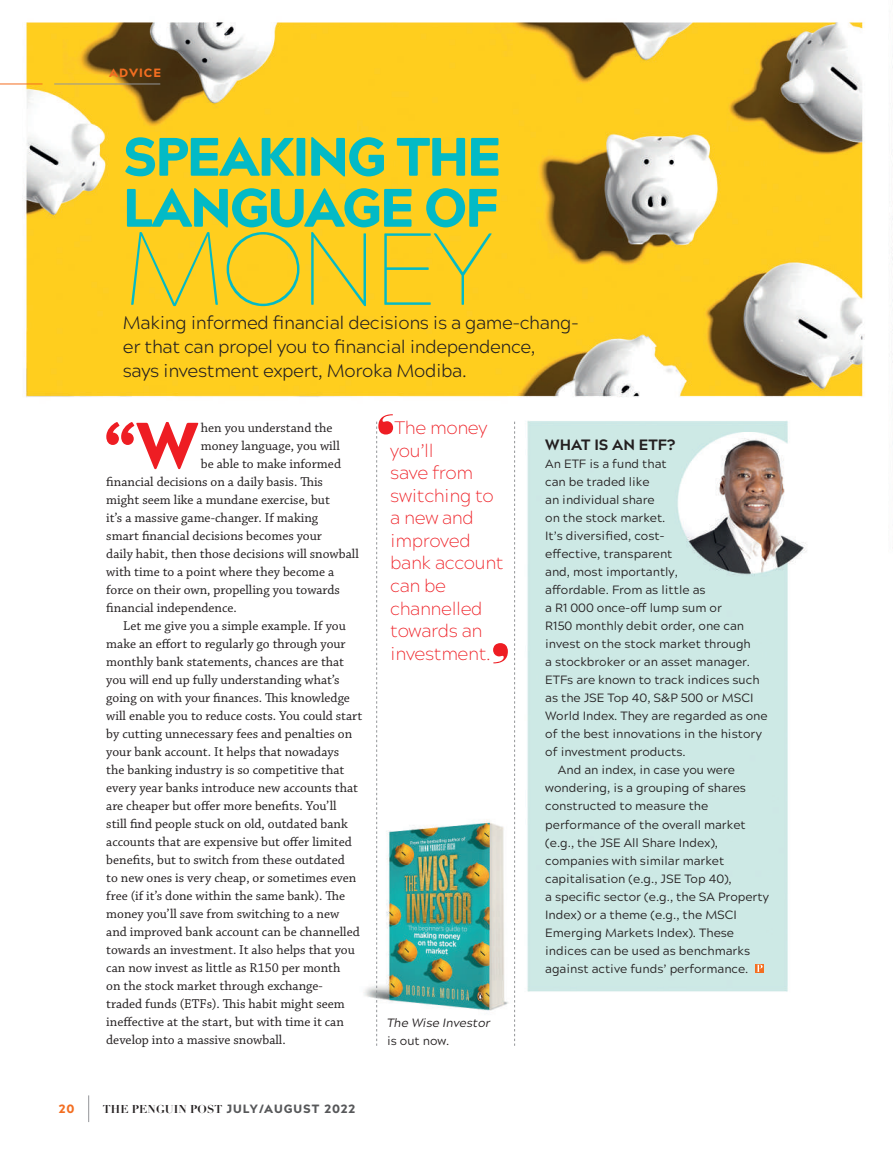
<style>
.page{position:relative;width:893px;height:1170px;background:#fff}
.page>*{position:absolute;margin:0;border:0;box-sizing:border-box;transform-origin:0 0}
.t1{font:100 102px "Acherus Grotesque";letter-spacing:-.05em;color:#03bac6}
.t2{font:900 64.95px "Acherus Grotesque";color:#ee1d23}
.t3{font:900 54px/51px "Acherus Grotesque";letter-spacing:-.04em;color:#03bac6}
.t4{font:300 18px/24px "Acherus Grotesque";letter-spacing:-.02em;color:#231f20}
.t5{font:200 18px/22.5px "Acherus Grotesque";letter-spacing:-.02em;color:#ee1d23}
.t6{font:800 15px "Acherus Grotesque";color:#231f20}
.t7{font:13.5px "Chaparral Pro";color:#231f20}
.t8{font:12px "Acherus Grotesque";color:#231f20}
.t9{font:900 12px "Acherus Grotesque";letter-spacing:.08em;color:#57585a}
.t10{font:italic 12px "Acherus Grotesque";color:#231f20}
.t11{font:900 12px "Acherus Grotesque";letter-spacing:.08em;color:#f36e21}
.s1{font-family:"Didot LH";font-weight:700;font-size:11.25px;color:#231f20}
</style>
<div class="page">
<img style="left:0;top:22px;width:893px;height:1100px">
<svg style="left:88px;top:1095px;width:1px;height:26px"></svg>
<hr style="left:0;top:84px;width:43px;height:1px;background:#f36e21">
<hr style="left:54px;top:84px;width:106px;height:1px;background:#939598">
<svg style="left:493px;top:643px;width:15px;height:20px"></svg>
<svg style="left:376px;top:414px;width:17px;height:631px"></svg>
<svg style="left:514px;top:421px;width:1px;height:624px"></svg>
<div style="left:755px;top:963px;width:9px;height:9px;background:#f36e21"></div>
<svg style="left:757px;top:964px;width:6px;height:7px"></svg>
<p class="t11" style="left:109px;top:62px;width:53px">ADVICE</p>
<h3 class="t3" style="left:123px;top:129px;width:380px">SPEAKING THE<br>LANGUAGE OF</h3>
<h1 class="t1" style="left:123px;top:185px;width:371px">MONEY</h1>
<h3 class="t4" style="left:123px;top:310px;width:457px">Making informed financial decisions is a game-chang&shy;er that can propel you to financial independence,<br>says investment expert, Moroka Modiba.</h3>
<h2 class="t2" style="left:103px;top:389px;width:97px">“W</h2>
<p class="t7" style="left:201px;top:420px;width:133px">hen you understand the</p>
<p class="t7" style="left:201px;top:438px;width:140px">money language, you will</p>
<p class="t7" style="left:201px;top:456px;width:142px">be able to make informed</p>
<p class="t7" style="left:106px;top:474px;width:218px">financial decisions on a daily basis. This</p>
<p class="t7" style="left:106px;top:492px;width:225px">might seem like a mundane exercise, but</p>
<p class="t7" style="left:106px;top:510px;width:213px">it’s a massive game-changer. If making</p>
<p class="t7" style="left:106px;top:528px;width:217px">smart financial decisions becomes your</p>
<p class="t7" style="left:106px;top:546px;width:254px">daily habit, then those decisions will snowball</p>
<p class="t7" style="left:106px;top:564px;width:229px">with time to a point where they become a</p>
<p class="t7" style="left:106px;top:582px;width:235px">force on their own, propelling you towards</p>
<p class="t7" style="left:106px;top:600px;width:132px">financial independence.</p>
<p class="t7" style="left:123px;top:618px;width:224px">Let me give you a simple example. If you</p>
<p class="t7" style="left:106px;top:636px;width:241px">make an effort to regularly go through your</p>
<p class="t7" style="left:106px;top:654px;width:239px">monthly bank statements, chances are that</p>
<p class="t7" style="left:106px;top:672px;width:235px">you will end up fully understanding what’s</p>
<p class="t7" style="left:106px;top:690px;width:245px">going on with your finances. This knowledge</p>
<p class="t7" style="left:106px;top:708px;width:258px">will enable you to reduce costs. You could start</p>
<p class="t7" style="left:106px;top:726px;width:247px">by cutting unnecessary fees and penalties on</p>
<p class="t7" style="left:106px;top:744px;width:234px">your bank account. It helps that nowadays</p>
<p class="t7" style="left:106px;top:762px;width:240px">the banking industry is so competitive that</p>
<p class="t7" style="left:106px;top:780px;width:253px">every year banks introduce new accounts that</p>
<p class="t7" style="left:106px;top:798px;width:232px">are cheaper but offer more benefits. You’ll</p>
<p class="t7" style="left:106px;top:816px;width:243px">still find people stuck on old, outdated bank</p>
<p class="t7" style="left:106px;top:834px;width:247px">accounts that are expensive but offer limited</p>
<p class="t7" style="left:106px;top:852px;width:240px">benefits, but to switch from these outdated</p>
<p class="t7" style="left:106px;top:870px;width:252px">to new ones is very cheap, or sometimes even</p>
<p class="t7" style="left:106px;top:888px;width:240px">free (if it’s done within the same bank). The</p>
<p class="t7" style="left:106px;top:906px;width:234px">money you’ll save from switching to a new</p>
<p class="t7" style="left:106px;top:924px;width:255px">and improved bank account can be channelled</p>
<p class="t7" style="left:106px;top:942px;width:250px">towards an investment. It also helps that you</p>
<p class="t7" style="left:106px;top:960px;width:236px">can now invest as little as R150 per month</p>
<p class="t7" style="left:106px;top:978px;width:218px">on the stock market through exchange-</p>
<p class="t7" style="left:106px;top:996px;width:240px">traded funds (ETFs). This habit might seem</p>
<p class="t7" style="left:106px;top:1014px;width:239px">ineffective at the start, but with time it can</p>
<p class="t7" style="left:106px;top:1032px;width:181px">develop into a massive snowball.</p>
<p class="t11" style="left:59px;top:1098px;width:17px">20</p>
<p class="t9" style="left:103px;top:1098px;width:254px"><span class="s1">THE PENGUIN POST</span> JULY/AUGUST 2022</p>
<h3 class="t5" style="left:390px;top:416px;width:115px">The money you’ll<br>save from switching to a new and improved bank account can be channelled towards an investment.</h3>
<p class="t10" style="left:387px;top:1012px;width:105px">The Wise Investor</p>
<p class="t8" style="left:387px;top:1030px;width:64px">is out now.</p>
<p class="t6" style="left:545px;top:432px;width:131px">WHAT IS AN ETF?</p>
<p class="t8" style="left:545px;top:454px;width:123px">An ETF is a fund that</p>
<p class="t8" style="left:545px;top:472px;width:106px">can be traded like</p>
<p class="t8" style="left:545px;top:490px;width:111px">an individual share</p>
<p class="t8" style="left:545px;top:508px;width:122px">on the stock market.</p>
<p class="t8" style="left:545px;top:526px;width:121px">It’s diversified, cost-</p>
<p class="t8" style="left:545px;top:544px;width:129px">effective, transparent</p>
<p class="t8" style="left:545px;top:562px;width:134px">and, most importantly,</p>
<p class="t8" style="left:545px;top:580px;width:162px">affordable. From as little as</p>
<p class="t8" style="left:545px;top:598px;width:178px">a R1 000 once-off lump sum or</p>
<p class="t8" style="left:545px;top:616px;width:200px">R150 monthly debit order, one can</p>
<p class="t8" style="left:545px;top:634px;width:207px">invest on the stock market through</p>
<p class="t8" style="left:545px;top:652px;width:206px">a stockbroker or an asset manager.</p>
<p class="t8" style="left:545px;top:670px;width:216px">ETFs are known to track indices such</p>
<p class="t8" style="left:545px;top:688px;width:210px">as the JSE Top 40, S&amp;P 500 or MSCI</p>
<p class="t8" style="left:545px;top:706px;width:224px">World Index. They are regarded as one</p>
<p class="t8" style="left:545px;top:724px;width:218px">of the best innovations in the history</p>
<p class="t8" style="left:545px;top:742px;width:142px">of investment products.</p>
<p class="t8" style="left:558px;top:760px;width:179px">And an index, in case you were</p>
<p class="t8" style="left:545px;top:778px;width:202px">wondering, is a grouping of shares</p>
<p class="t8" style="left:545px;top:796px;width:165px">constructed to measure the</p>
<p class="t8" style="left:545px;top:814px;width:202px">performance of the overall market</p>
<p class="t8" style="left:545px;top:832px;width:174px">(e.g., the JSE All Share Index),</p>
<p class="t8" style="left:545px;top:850px;width:181px">companies with similar market</p>
<p class="t8" style="left:545px;top:868px;width:188px">capitalisation (e.g., JSE Top 40),</p>
<p class="t8" style="left:545px;top:886px;width:225px">a specific sector (e.g., the SA Property</p>
<p class="t8" style="left:545px;top:904px;width:193px">Index) or a theme (e.g., the MSCI</p>
<p class="t8" style="left:545px;top:922px;width:190px">Emerging Markets Index). These</p>
<p class="t8" style="left:545px;top:940px;width:206px">indices can be used as benchmarks</p>
<p class="t8" style="left:545px;top:958px;width:205px">against active funds’ performance.</p>
</div>
